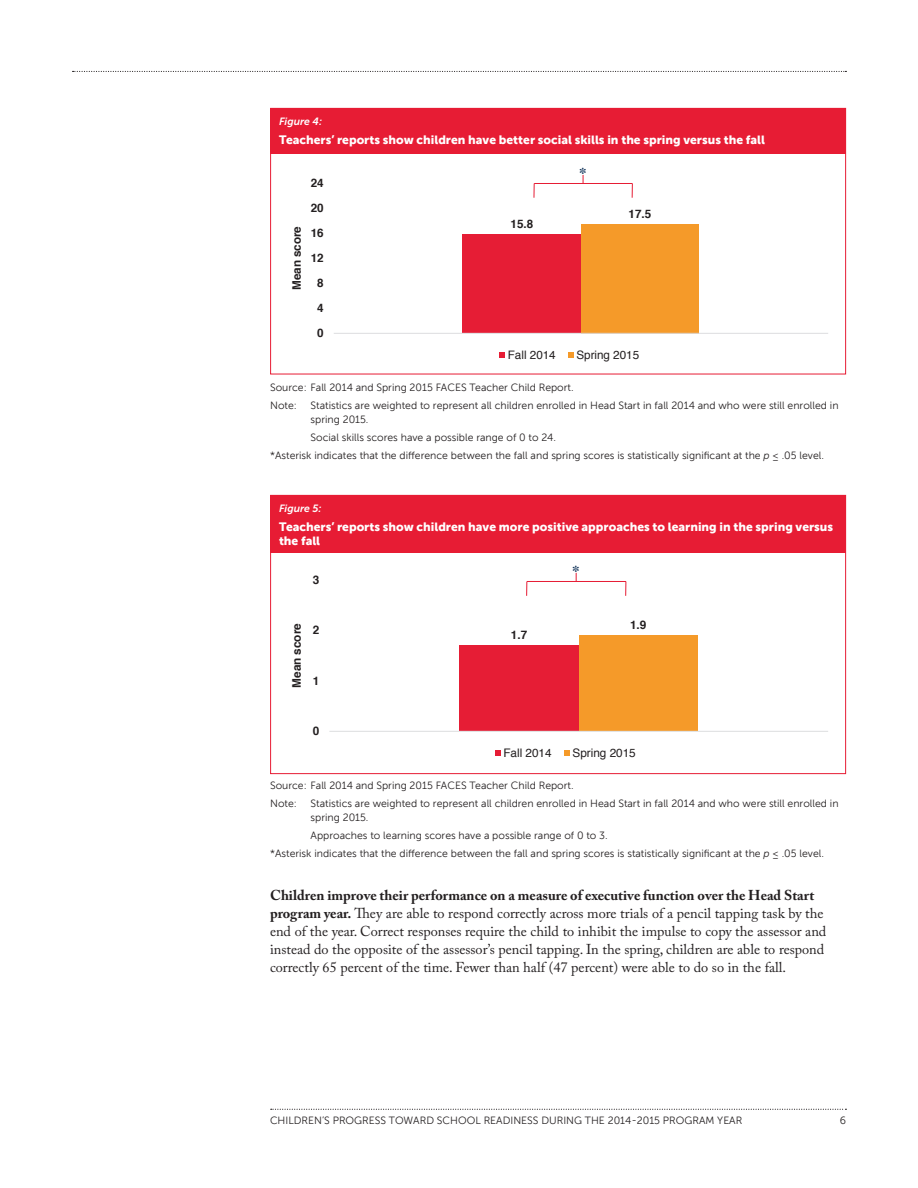
<style>
.page{position:relative;width:918px;height:1188px;background:#fff}
.page>*{position:absolute;margin:0;border:0;box-sizing:border-box;transform-origin:0 0}
.t1{font:700 15.15px "Times";color:#113359}
.t2{font:700 15px "Times";color:#113359}
.t3{font:14.25px/18px "Adobe Caslon Pro";color:#231f20}
.t4{font:12px/13.5px "Museo Sans 900";color:#fff}
.t5{font:700 11.85px "Helvetica";color:#231f20}
.t6{font:11.85px "Helvetica";color:#231f20}
.t7{font:700 11.7px "Helvetica";color:#231f20}
.t8{font:11.7px "Helvetica";color:#231f20}
.t9{font:10.5px/13.5px "Museo Sans 300";color:#231f20}
.t10{font:italic 10.5px "Museo Sans 700";color:#fff}
.s1{font-style:italic}
.s2{font-weight:700}
</style>
<div class="page">
<div style="left:463px;top:234px;width:118px;height:99px;background:#e61d35"></div>
<div style="left:581px;top:224px;width:118px;height:109px;background:#f59a29"></div>
<hr style="left:334px;top:333px;width:494px;height:1px;background:#dcdddf">
<svg style="left:499px;top:352px;width:6px;height:6px"></svg>
<svg style="left:568px;top:352px;width:6px;height:6px"></svg>
<svg style="left:533px;top:183px;width:2px;height:15px"></svg>
<svg style="left:632px;top:183px;width:1px;height:15px"></svg>
<hr style="left:534px;top:183px;width:98px;height:1px;background:#e61d35">
<div style="left:460px;top:645px;width:119px;height:86px;background:#e61d35"></div>
<div style="left:579px;top:635px;width:119px;height:96px;background:#f59a29"></div>
<hr style="left:329px;top:731px;width:499px;height:1px;background:#dcdddf">
<svg style="left:495px;top:750px;width:6px;height:6px"></svg>
<svg style="left:564px;top:750px;width:6px;height:6px"></svg>
<svg style="left:526px;top:581px;width:1px;height:15px"></svg>
<svg style="left:625px;top:582px;width:1px;height:14px"></svg>
<hr style="left:527px;top:581px;width:99px;height:1px;background:#e61d35">
<svg style="left:271px;top:1109px;width:575px;height:1px"></svg>
<svg style="left:73px;top:71px;width:773px;height:1px"></svg>
<div style="left:270px;top:108px;width:576px;height:46px;background:#e71c34"></div>
<div style="left:270px;top:108px;width:576px;height:266px;border:1px solid #e71c34"></div>
<div style="left:270px;top:495px;width:576px;height:58px;background:#e71c34"></div>
<div style="left:270px;top:495px;width:576px;height:279px;border:1px solid #e71c34"></div>
<p class="t10" style="left:279px;top:115px;width:45px">Figure 4:</p>
<p class="t4" style="left:279px;top:133px;width:487px">Teachers’ reports show children have better social skills in the spring versus the fall</p>
<p class="t7" style="left:287px;top:290px;width:66px;rotate:-90deg">Mean score</p>
<p class="t7" style="left:311px;top:173px;width:14px">24</p>
<p class="t7" style="left:311px;top:198px;width:14px">20</p>
<p class="t7" style="left:311px;top:223px;width:14px">16</p>
<p class="t7" style="left:311px;top:248px;width:14px">12</p>
<p class="t7" style="left:317px;top:273px;width:8px">8</p>
<p class="t7" style="left:317px;top:298px;width:8px">4</p>
<p class="t7" style="left:317px;top:324px;width:8px">0</p>
<p class="t7" style="left:511px;top:215px;width:24px">15.8</p>
<p class="t2" style="left:579px;top:159px;width:9px">*</p>
<p class="t7" style="left:629px;top:204px;width:24px">17.5</p>
<p class="t8" style="left:508px;top:345px;width:49px">Fall 2014</p>
<p class="t8" style="left:576px;top:345px;width:64px">Spring 2015</p>
<p class="t9" style="left:270px;top:381px;width:305px">Source: Fall 2014 and Spring 2015 FACES Teacher Child Report.</p>
<p class="t9" style="left:270px;top:399px;width:28px">Note:</p>
<p class="t9" style="left:311px;top:399px;width:529px">Statistics are weighted to represent all children enrolled in Head Start in fall 2014 and who were still enrolled in spring 2015.</p>
<p class="t9" style="left:311px;top:430px;width:247px">Social skills scores have a possible range of 0 to 24.</p>
<p class="t9" style="left:270px;top:448px;width:555px">*Asterisk indicates that the difference between the fall and spring scores is statistically significant at the <span class="s1">p</span> ≤ .05 level.</p>
<p class="t10" style="left:279px;top:502px;width:44px">Figure 5:</p>
<p class="t4" style="left:279px;top:520px;width:556px">Teachers’ reports show children have more positive approaches to learning in the spring versus the fall</p>
<p class="t5" style="left:313px;top:570px;width:8px">3</p>
<p class="t5" style="left:287px;top:688px;width:66px;rotate:-90deg">Mean score</p>
<p class="t5" style="left:313px;top:620px;width:8px">2</p>
<p class="t5" style="left:313px;top:671px;width:8px">1</p>
<p class="t5" style="left:313px;top:721px;width:8px">0</p>
<p class="t5" style="left:511px;top:625px;width:18px">1.7</p>
<p class="t1" style="left:572px;top:556px;width:9px">*</p>
<p class="t5" style="left:630px;top:615px;width:18px">1.9</p>
<p class="t6" style="left:503px;top:743px;width:50px">Fall 2014</p>
<p class="t6" style="left:573px;top:743px;width:65px">Spring 2015</p>
<p class="t9" style="left:270px;top:779px;width:305px">Source: Fall 2014 and Spring 2015 FACES Teacher Child Report.</p>
<p class="t9" style="left:270px;top:797px;width:28px">Note:</p>
<p class="t9" style="left:311px;top:797px;width:529px">Statistics are weighted to represent all children enrolled in Head Start in fall 2014 and who were still enrolled in spring 2015.</p>
<p class="t9" style="left:311px;top:828px;width:299px">Approaches to learning scores have a possible range of 0 to 3.</p>
<p class="t9" style="left:270px;top:846px;width:555px">*Asterisk indicates that the difference between the fall and spring scores is statistically significant at the <span class="s1">p</span> ≤ .05 level.</p>
<p class="t3" style="left:270px;top:886px;width:558px"><span class="s2">Children improve their performance on a measure of executive function over the Head Start program year.</span> They are able to respond correctly across more trials of a pencil tapping task by the end of the year. Correct responses require the child to inhibit the impulse to copy the assessor and instead do the opposite of the assessor’s pencil tapping. In the spring, children are able to respond correctly 65 percent of the time. Fewer than half (47 percent) were able to do so in the fall.</p>
<p class="t9" style="left:270px;top:1114px;width:474px">CHILDREN’S PROGRESS TOWARD SCHOOL READINESS DURING THE 2014-2015 PROGRAM YEAR</p>
<p class="t9" style="left:840px;top:1114px;width:8px">6</p>
</div>
